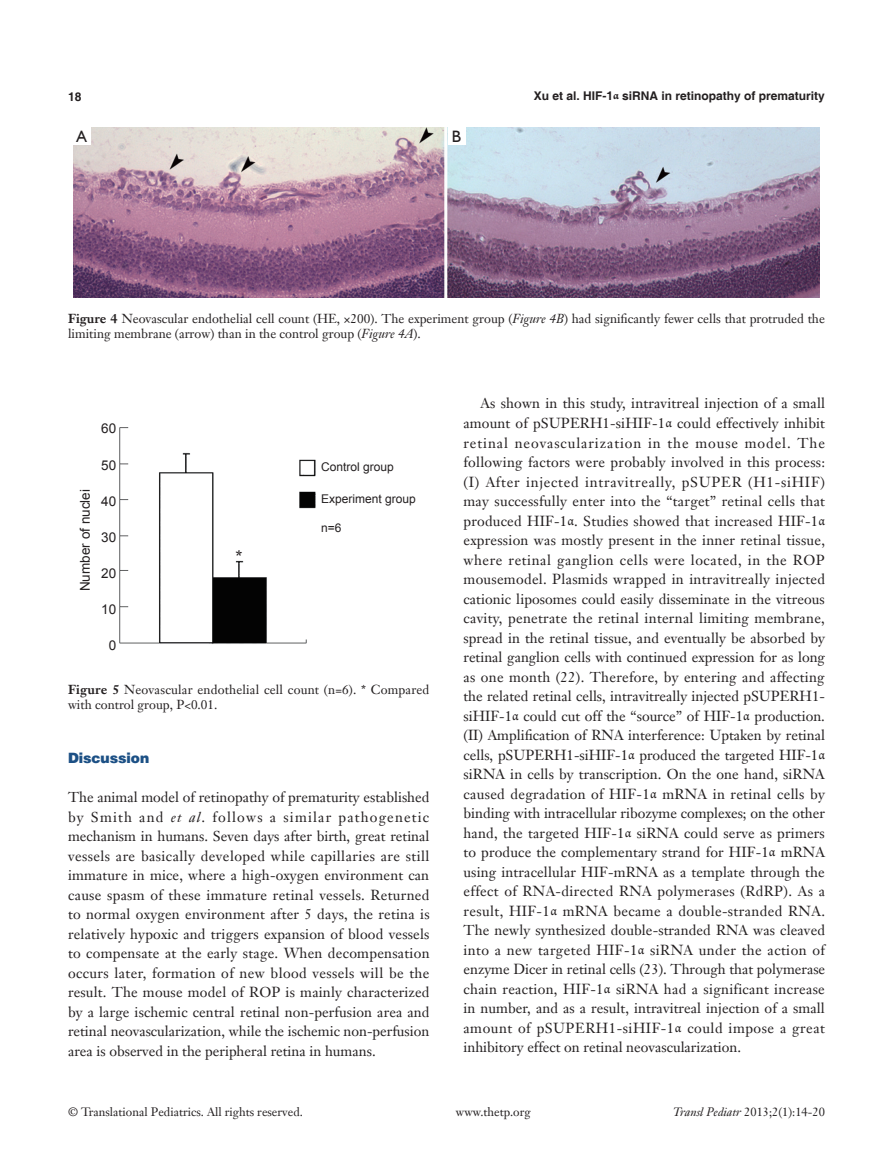
<style>
.page{position:relative;width:893px;height:1170px;background:#fff}
.page>*{position:absolute;margin:0;border:0;box-sizing:border-box;transform-origin:0 0}
.t1{font:18px "Janson Text LT";color:#231f20}
.t2{font:16.5px "Humanist 521 BT";color:#231f20}
.t3{font:14.25px/19.5px "Janson Text LT";color:#231f20;text-align:justify}
.t4{font:900 14.25px "Helvetica";color:#1c5085}
.t5{font:13.5px "Arial";color:#231f20}
.t6{font:12.75px/15.3px "Janson Text LT";color:#231f20}
.t7{font:12px "Janson Text LT";color:#231f20}
.t8{font:700 12px "Helvetica";color:#231f20}
.t9{font:12px "Arial";color:#231f20}
.s1{font-family:"Arno Pro"}
.s2{font-weight:700}
.s3{font-style:italic}
</style>
<div class="page">
<img style="left:73px;top:128px;width:747px;height:170px">
<div style="left:73px;top:128px;width:17px;height:17px;background:#fff"></div>
<div style="left:448px;top:128px;width:17px;height:17px;background:#fff"></div>
<img style="left:119px;top:427px;width:197px;height:217px">
<p class="t8" style="left:68px;top:89px;width:15px">18</p>
<p class="t8" style="left:534px;top:88px;width:293px">Xu et al. HIF-1<span class="s1">α</span> siRNA in retinopathy of prematurity</p>
<p class="t2" style="left:76px;top:126px;width:12px">A</p>
<p class="t2" style="left:452px;top:126px;width:11px">B</p>
<p class="t6" style="left:68px;top:311px;width:758px"><span class="s2">Figure 4</span> Neovascular endothelial cell count (HE, ×200). The experiment group (<span class="s3">Figure 4B</span>) had significantly fewer cells that protruded the limiting membrane (arrow) than in the control group (<span class="s3">Figure 4A</span>).</p>
<p class="t5" style="left:76px;top:591px;width:104px;rotate:-90deg">Number of nuclei</p>
<p class="t5" style="left:101px;top:420px;width:17px">60</p>
<p class="t5" style="left:101px;top:456px;width:17px">50</p>
<p class="t5" style="left:101px;top:492px;width:17px">40</p>
<p class="t5" style="left:101px;top:528px;width:17px">30</p>
<p class="t5" style="left:101px;top:564px;width:17px">20</p>
<p class="t5" style="left:101px;top:600px;width:17px">10</p>
<p class="t5" style="left:109px;top:636px;width:9px">0</p>
<p class="t1" style="left:236px;top:545px;width:9px">*</p>
<p class="t9" style="left:321px;top:458px;width:74px">Control group</p>
<p class="t9" style="left:321px;top:491px;width:96px">Experiment group</p>
<p class="t9" style="left:321px;top:520px;width:22px">n=6</p>
<p class="t6" style="left:68px;top:681px;width:363px"><span class="s2">Figure 5</span> Neovascular endothelial cell count (n=6). * Compared with control group, P&lt;0.01.</p>
<p class="t4" style="left:68px;top:748px;width:83px">Discussion</p>
<p class="t3" style="left:68px;top:787px;width:363px">The animal model of retinopathy of prematurity established by Smith and <span class="s3">et al</span>. follows a similar pathogenetic mechanism in humans. Seven days after birth, great retinal vessels are basically developed while capillaries are still immature in mice, where a high-oxygen environment can cause spasm of these immature retinal vessels. Returned to normal oxygen environment after 5 days, the retina is relatively hypoxic and triggers expansion of blood vessels to compensate at the early stage. When decompensation occurs later, formation of new blood vessels will be the result. The mouse model of ROP is mainly characterized by a large ischemic central retinal non-perfusion area and retinal neovascularization, while the ischemic non-perfusion area is observed in the peripheral retina in humans.</p>
<p class="t3" style="left:463px;top:393px;width:363px;text-indent:17px">As shown in this study, intravitreal injection of a small amount of pSUPERH1-siHIF-1<span class="s1">α</span> could effectively inhibit retinal neovascularization in the mouse model. The following factors were probably involved in this process: (I) After injected intravitreally, pSUPER (H1-siHIF) may successfully enter into the “target” retinal cells that produced HIF-1<span class="s1">α</span>. Studies showed that increased HIF-1<span class="s1">α </span>expression was mostly present in the inner retinal tissue, where retinal ganglion cells were located, in the ROP mousemodel. Plasmids wrapped in intravitreally injected cationic liposomes could easily disseminate in the vitreous cavity, penetrate the retinal internal limiting membrane, spread in the retinal tissue, and eventually be absorbed by retinal ganglion cells with continued expression for as long as one month (22). Therefore, by entering and affecting the related retinal cells, intravitreally injected pSUPERH1- siHIF-1<span class="s1">α</span> could cut off the “source” of HIF-1<span class="s1">α</span> production. (II) Amplification of RNA interference: Uptaken by retinal cells, pSUPERH1-siHIF-1<span class="s1">α</span> produced the targeted HIF-1<span class="s1">α </span>siRNA in cells by transcription. On the one hand, siRNA caused degradation of HIF-1<span class="s1">α</span> mRNA in retinal cells by binding with intracellular ribozyme complexes; on the other hand, the targeted HIF-1<span class="s1">α</span> siRNA could serve as primers to produce the complementary strand for HIF-1<span class="s1">α</span> mRNA using intracellular HIF-mRNA as a template through the effect of RNA-directed RNA polymerases (RdRP). As a result, HIF-1<span class="s1">α</span> mRNA became a double-stranded RNA.<br>The newly synthesized double-stranded RNA was cleaved into a new targeted HIF-1<span class="s1">α</span> siRNA under the action of enzyme Dicer in retinal cells (23). Through that polymerase chain reaction, HIF-1<span class="s1">α</span> siRNA had a significant increase in number, and as a result, intravitreal injection of a small amount of pSUPERH1-siHIF-1<span class="s1">α</span> could impose a great inhibitory effect on retinal neovascularization.</p>
<p class="t7" style="left:68px;top:1104px;width:236px">© Translational Pediatrics. All rights reserved.</p>
<p class="t7" style="left:456px;top:1104px;width:76px">www.thetp.org</p>
<p class="t7" style="left:673px;top:1104px;width:153px"><span class="s3">Transl Pediatr</span> 2013;2(1):14-20</p>
</div>
